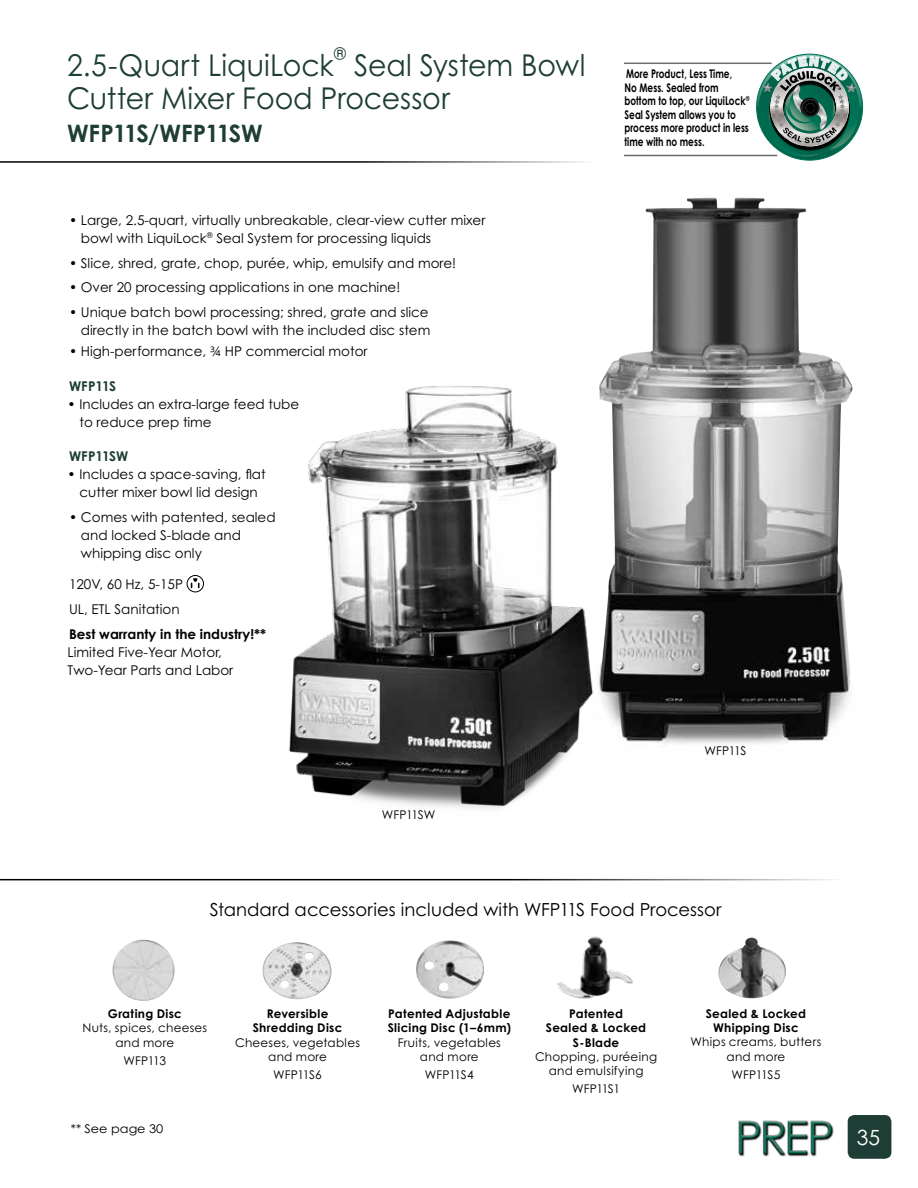
<style>
.page{position:relative;width:918px;height:1188px;background:#fff}
.page>*{position:absolute;margin:0;border:0;box-sizing:border-box;transform-origin:0 0}
.t1{font:30px/33px "Century Gothic Std";color:#1d3d35;scale:.95 1}
.t2{font:700 24px "Century Gothic Std";letter-spacing:-.03em;color:#1d3d35}
.t3{font:21px "Century Gothic Std";color:#fff}
.t4{font:18px "Century Gothic Std";color:#000}
.t5{font:17.55px "Century Gothic Std";color:#1d3d35;scale:.95 1}
.t6{font:13.5px/18px "Century Gothic Std";color:#000}
.t7{font:700 13.5px "Century Gothic Std";color:#000}
.t8{font:700 13.5px "Century Gothic Std";letter-spacing:-.01em;color:#1d3d35}
.t9{font:12px/14.4px "Century Gothic Std";letter-spacing:.015em;color:#000;text-align:center}
.t10{font:700 12px/13.5px "Century Gothic Std";color:#000;scale:.75 1}
.t11{font:700 12px/14.4px "Century Gothic Std";letter-spacing:.025em;color:#000}
.t12{font:700 12px/14.4px "Century Gothic Std";letter-spacing:.02em;color:#000;text-align:center}
.t13{font:12px "Century Gothic Std";letter-spacing:-.015em;color:#000}
.t14{font:700 12px "Century Gothic Std";letter-spacing:.03em;color:#000}
.t15{font:12px "Century Gothic Std";letter-spacing:-.035em;color:#000}
.s1{font-family:"Frutiger LT Std";font-weight:300}
</style>
<div class="page">
<hr style="left:0;top:879px;width:850px;height:1px;background:#000">
<img style="left:616px;top:198px;width:237px;height:546px">
<img style="left:289px;top:360px;width:327px;height:449px">
<img style="left:262px;top:942px;width:70px;height:57px">
<img style="left:112px;top:940px;width:63px;height:61px">
<img style="left:416px;top:940px;width:68px;height:59px">
<img style="left:718px;top:938px;width:68px;height:60px">
<img style="left:557px;top:936px;width:76px;height:63px">
<hr style="left:624px;top:63px;width:148px;height:1px;background:#6b6d6d">
<hr style="left:624px;top:155px;width:153px;height:1px;background:#6b6d6d">
<div style="left:187px;top:575px;width:17px;height:17px;border:1px solid #000;border-radius:50%"></div>
<svg style="left:191px;top:578px;width:9px;height:10px"></svg>
<hr style="left:0;top:161px;width:599px;height:2px;background:#000">
<svg style="left:757px;top:55px;width:105px;height:104px"></svg>
<img style="left:738px;top:1120px;width:96px;height:37px">
<div style="left:848px;top:1115px;width:43px;height:44px;background:#1d3d35;border-radius:7px"></div>
<p class="t5" style="left:334px;top:43px;width:15px">®</p>
<h1 class="t1" style="left:67px;top:48px;width:282px">2.5-Quart LiquiLock</h1>
<h1 class="t1" style="left:67px;top:48px;width:547px;text-indent:287px">Seal System Bowl<br>Cutter Mixer Food Processor</h1>
<h2 class="t2" style="left:67px;top:118px;width:197px">WFP11S/WFP11SW</h2>
<p class="t6" style="left:81px;top:211px;width:406px;text-indent:-12px">• Large, 2.5-quart, virtually unbreakable, clear-view cutter mixer bowl with LiquiLock<sup>®</sup> Seal System for processing liquids</p>
<p class="t6" style="left:69px;top:254px;width:389px">• Slice, shred, grate, chop, purée, whip, emulsify and more!</p>
<p class="t6" style="left:69px;top:278px;width:333px">• Over 20 processing applications in one machine!</p>
<p class="t6" style="left:69px;top:303px;width:363px;text-align:right">• Unique batch bowl processing; shred, grate and slice directly in the batch bowl with the included disc stem</p>
<p class="t6" style="left:69px;top:342px;width:300px">• High-performance, <span class="s1">¾</span> HP commercial motor</p>
<p class="t8" style="left:69px;top:377px;width:49px">WFP11S</p>
<p class="t6" style="left:79px;top:394px;width:221px;text-indent:-12px">• Includes an extra-large feed tube to reduce prep time</p>
<p class="t8" style="left:69px;top:448px;width:61px">WFP11SW</p>
<p class="t6" style="left:68px;top:465px;width:200px;text-align:center">• Includes a space-saving, flat cutter mixer bowl lid design</p>
<p class="t6" style="left:81px;top:508px;width:196px;text-indent:-12px">• Comes with patented, sealed and locked S-blade and whipping disc only</p>
<p class="t6" style="left:69px;top:572px;width:116px;line-height:24.8px">120V, 60 Hz, 5-15P<br>UL, ETL Sanitation</p>
<p class="t7" style="left:69px;top:625px;width:199px">Best warranty in the industry!**</p>
<p class="t6" style="left:68px;top:643px;width:167px">Limited Five-Year Motor,<br>Two-Year Parts and Labor</p>
<p class="t13" style="left:382px;top:808px;width:55px">WFP11SW</p>
<p class="t10" style="left:625px;top:67px;width:168px">More Product, Less Time,<br>No Mess. Sealed from bottom to top, our LiquiLock<sup>®<br></sup>Seal System allows you to process more product in less time with no mess.</p>
<p class="t9" style="left:705px;top:743px;width:43px">WFP11S</p>
<h3 class="t4" style="left:210px;top:899px;width:513px">Standard accessories included with WFP11S Food Processor</h3>
<p class="t14" style="left:108px;top:1006px;width:75px">Grating Disc</p>
<p class="t9" style="left:82px;top:1020px;width:126px">Nuts, spices, cheeses and more</p>
<p class="t9" style="left:124px;top:1053px;width:44px">WFP113</p>
<p class="t9" style="left:71px;top:1121px;width:94px">** See page 30</p>
<p class="t11" style="left:253px;top:1006px;width:91px;text-align:center">Reversible<br>Shredding Disc</p>
<p class="t9" style="left:235px;top:1035px;width:126px">Cheeses, vegetables and more</p>
<p class="t13" style="left:273px;top:1067px;width:50px">WFP11S6</p>
<p class="t11" style="left:388px;top:1006px;width:125px">Patented Adjustable<br>Slicing Disc (1–6mm)</p>
<p class="t9" style="left:398px;top:1035px;width:105px">Fruits, vegetables and more</p>
<p class="t13" style="left:425px;top:1067px;width:50px">WFP11S4</p>
<p class="t12" style="left:546px;top:1006px;width:102px">Patented<br>Sealed &amp; Locked<br>S-Blade</p>
<p class="t9" style="left:535px;top:1049px;width:123px">Chopping, puréeing and emulsifying</p>
<p class="t15" style="left:572px;top:1082px;width:50px">WFP11S1</p>
<p class="t12" style="left:706px;top:1006px;width:102px">Sealed &amp; Locked<br>Whipping Disc</p>
<p class="t9" style="left:691px;top:1035px;width:132px">Whips creams, butters and more</p>
<p class="t13" style="left:732px;top:1067px;width:50px">WFP11S5</p>
<h3 class="t3" style="left:857px;top:1124px;width:25px">35</h3>
</div>
